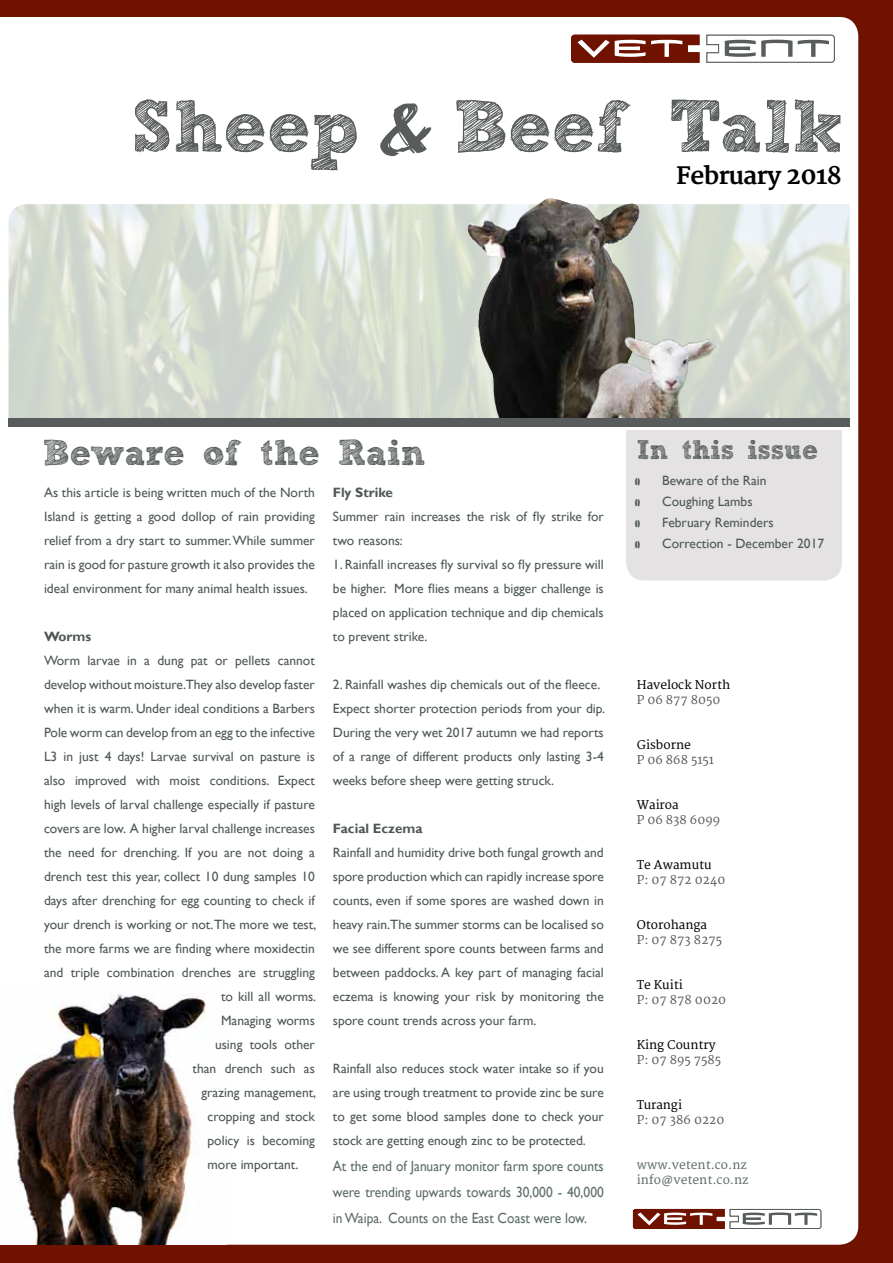
<style>
.page{position:relative;width:893px;height:1263px;background:#6f1200}
.page>*{position:absolute;margin:0;border:0;box-sizing:border-box;transform-origin:0 0}
.t1{font:700 73.5px "freeversion Sketch Block";color:#595c5c}
.t2{font:700 36px "freeversion Sketch Block";color:#555a5b}
.t3{font:700 27px "freeversion Sketch Block";color:#555a5b}
.t4{font:700 24px "Merriweather";letter-spacing:-.025em;color:#000}
.t5{font:14.7px/26.1px "Gill Sans";color:#5e6e66;text-align:justify;scale:.92 1}
.t6{font:13.5px/24px "Gill Sans";color:#4f5858;text-align:justify}
.t7{font:700 13.5px "Gill Sans";color:#4f5858}
.t8{font:12px "Merriweather";color:#555a5b}
.t9{font:12px "Merriweather";color:#000}
.t10{font:12px/15px "Merriweather";color:#5e6e66}
.s1{font-family:"Edo SZ";font-weight:400}
</style>
<div class="page">
<div style="left:0;top:17px;width:859px;height:1228px;background:#fff"></div>
<img style="left:9px;top:204px;width:841px;height:215px">
<svg style="left:571px;top:34px;width:129px;height:29px"></svg>
<svg style="left:706px;top:34px;width:129px;height:29px;background:#cdcece"></svg>
<img style="left:467px;top:198px;width:168px;height:221px">
<img style="left:571px;top:323px;width:155px;height:96px">
<div style="left:9px;top:419px;width:841px;height:8px;background:#595c5c"></div>
<svg style="left:632px;top:1208px;width:190px;height:21px"></svg>
<img style="left:0;top:987px;width:227px;height:257px">
<div style="left:626px;top:430px;width:216px;height:150px;background:#e4e2e2"></div>
<h1 class="t1" style="left:132px;top:99px;width:712px">Sheep <span class="s1">&amp;</span> Beef Talk</h1>
<h3 class="t4" style="left:676px;top:161px;width:167px">February 2018</h3>
<h2 class="t2" style="left:43px;top:440px;width:385px">Beware of the Rain</h2>
<p class="t6" style="left:44px;top:480px;width:272px">As this article is being written much of the North Island is getting a good dollop of rain providing relief from a dry start to summer. While summer rain is good for pasture growth it also provides the ideal environment for many animal health issues.</p>
<p class="t7" style="left:44px;top:628px;width:49px">Worms</p>
<p class="t6" style="left:44px;top:648px;width:272px">Worm larvae in a dung pat or pellets cannot</p>
<p class="t6" style="left:44px;top:672px;width:272px">develop without moisture.They also develop faster</p>
<p class="t6" style="left:44px;top:696px;width:272px">when it is warm. Under ideal conditions a Barbers</p>
<p class="t6" style="left:44px;top:720px;width:272px">Pole worm can develop from an egg to the infective</p>
<p class="t6" style="left:44px;top:744px;width:272px">L3 in just 4 days! Larvae survival on pasture is</p>
<p class="t6" style="left:44px;top:768px;width:272px">also improved with moist conditions. Expect</p>
<p class="t6" style="left:44px;top:792px;width:272px">high levels of larval challenge especially if pasture</p>
<p class="t6" style="left:44px;top:816px;width:272px">covers are low. A higher larval challenge increases</p>
<p class="t6" style="left:44px;top:840px;width:272px">the need for drenching. If you are not doing a</p>
<p class="t6" style="left:44px;top:864px;width:272px">drench test this year, collect 10 dung samples 10</p>
<p class="t6" style="left:44px;top:888px;width:272px">days after drenching for egg counting to check if</p>
<p class="t6" style="left:44px;top:912px;width:274px">your drench is working or not. The more we test,</p>
<p class="t6" style="left:44px;top:936px;width:272px">the more farms we are finding where moxidectin</p>
<p class="t6" style="left:44px;top:960px;width:272px">and triple combination drenches are struggling</p>
<p class="t6" style="left:221px;top:984px;width:97px">to kill all worms.</p>
<p class="t6" style="left:221px;top:1008px;width:95px">Managing worms</p>
<p class="t6" style="left:215px;top:1032px;width:101px">using tools other</p>
<p class="t6" style="left:193px;top:1056px;width:124px">than drench such as</p>
<p class="t6" style="left:202px;top:1080px;width:116px">grazing management,</p>
<p class="t6" style="left:208px;top:1104px;width:109px">cropping and stock</p>
<p class="t6" style="left:208px;top:1128px;width:109px">policy is becoming</p>
<p class="t6" style="left:208px;top:1152px;width:92px">more important.</p>
<p class="t7" style="left:333px;top:484px;width:62px">Fly Strike</p>
<p class="t6" style="left:333px;top:504px;width:272px">Summer rain increases the risk of fly strike for two reasons:</p>
<p class="t6" style="left:333px;top:552px;width:272px">1. Rainfall increases fly survival so fly pressure will be higher. More flies means a bigger challenge is placed on application technique and dip chemicals to prevent strike.</p>
<p class="t6" style="left:333px;top:672px;width:274px;text-align:left">2. Rainfall washes dip chemicals out of the fleece.<br>Expect shorter protection periods from your dip.<br>During the very wet 2017 autumn we had reports of a range of different products only lasting 3-4 weeks before sheep were getting struck.</p>
<p class="t7" style="left:333px;top:820px;width:91px">Facial Eczema</p>
<p class="t6" style="left:333px;top:840px;width:272px">Rainfall and humidity drive both fungal growth and spore production which can rapidly increase spore counts, even if some spores are washed down in heavy rain.The summer storms can be localised so we see different spore counts between farms and between paddocks. A key part of managing facial eczema is knowing your risk by monitoring the spore count trends across your farm.</p>
<p class="t6" style="left:333px;top:1056px;width:272px">Rainfall also reduces stock water intake so if you are using trough treatment to provide zinc be sure to get some blood samples done to check your stock are getting enough zinc to be protected.</p>
<p class="t5" style="left:333px;top:1153px;width:296px">At the end of January monitor farm spore counts were trending upwards towards 30,000 - 40,000 in Waipa. Counts on the East Coast were low.</p>
<h3 class="t3" style="left:637px;top:439px;width:183px">In this issue</h3>
<p class="t6" style="left:662px;top:470px;width:163px;line-height:21px;text-align:left">Beware of the Rain<br>Coughing Lambs<br>February Reminders<br>Correction - December 2017</p>
<p class="t9" style="left:637px;top:677px;width:95px">Havelock North</p>
<p class="t8" style="left:637px;top:692px;width:85px">P 06 877 8050</p>
<p class="t9" style="left:637px;top:737px;width:56px">Gisborne</p>
<p class="t8" style="left:637px;top:752px;width:79px">P 06 868 5151</p>
<p class="t9" style="left:637px;top:797px;width:43px">Wairoa</p>
<p class="t8" style="left:637px;top:812px;width:85px">P 06 838 6099</p>
<p class="t9" style="left:637px;top:857px;width:76px">Te Awamutu</p>
<p class="t8" style="left:637px;top:872px;width:90px">P: 07 872 0240</p>
<p class="t9" style="left:637px;top:917px;width:72px">Otorohanga</p>
<p class="t8" style="left:637px;top:932px;width:87px">P: 07 873 8275</p>
<p class="t9" style="left:637px;top:977px;width:47px">Te Kuiti</p>
<p class="t8" style="left:637px;top:992px;width:91px">P: 07 878 0020</p>
<p class="t9" style="left:637px;top:1037px;width:81px">King Country</p>
<p class="t8" style="left:637px;top:1052px;width:86px">P: 07 895 7585</p>
<p class="t9" style="left:637px;top:1097px;width:47px">Turangi</p>
<p class="t8" style="left:637px;top:1112px;width:89px">P: 07 386 0220</p>
<p class="t10" style="left:637px;top:1157px;width:113px">www.vetent.co.nz info@vetent.co.nz</p>
</div>
